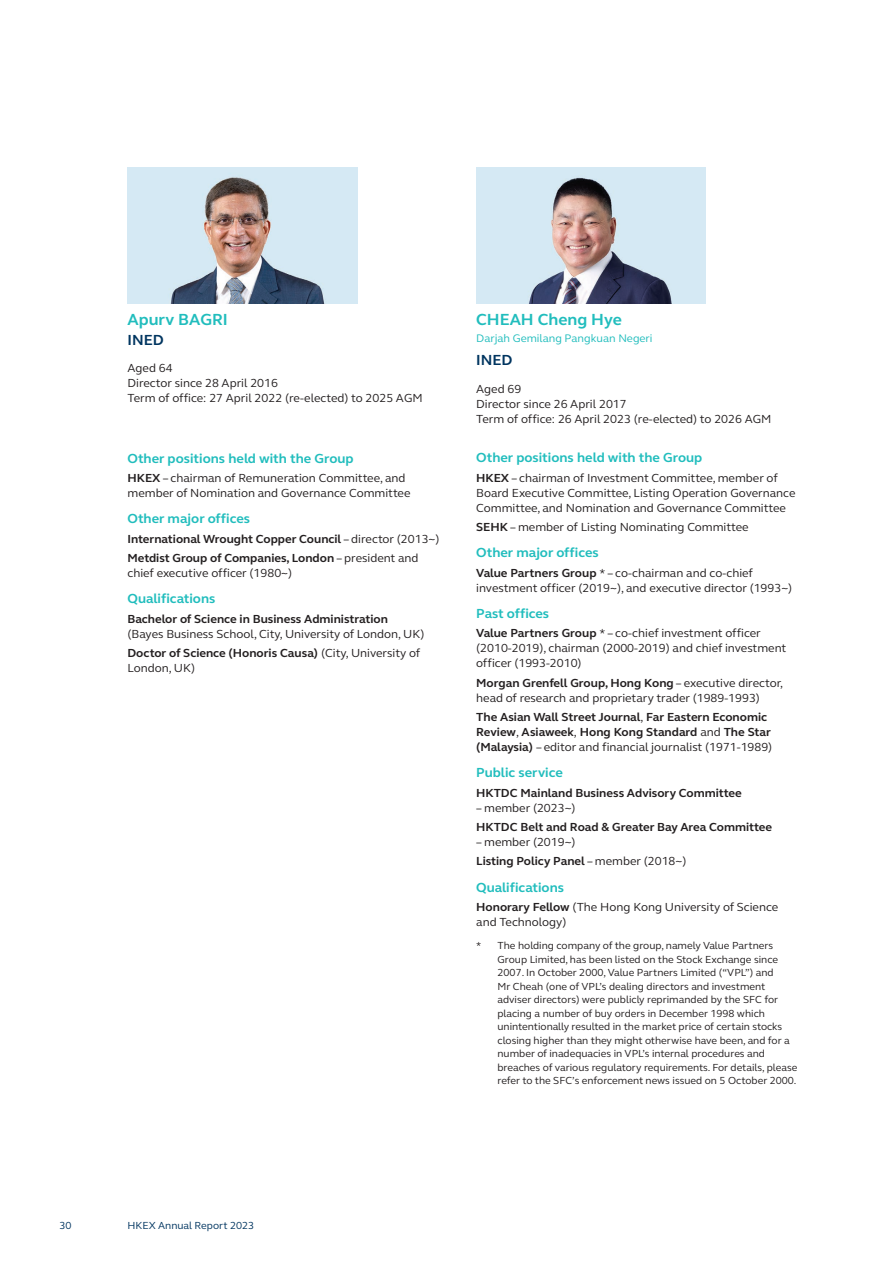
<style>
.page{position:relative;width:893px;height:1263px;background:#fff}
.page>*{position:absolute;margin:0;border:0;box-sizing:border-box;transform-origin:0 0}
.t1{font:700 16.5px "FS Elliot Pro";color:#21bdbd}
.t2{font:700 15px "FS Elliot Pro";color:#003560}
.t3{font:700 13.5px "FS Elliot Pro";color:#21bdbd}
.t4{font:12px/15px "FS Elliot Pro";color:#231f20}
.t5{font:700 12px/15px "FS Elliot Pro";color:#231f20}
.t6{font:11.25px "FS Elliot Pro";color:#21bdbd}
.t7{font:10.5px/13.5px "FS Elliot Pro";color:#231f20}
.t8{font:10.5px "FS Elliot Pro";color:#003560}
.s1{font-weight:700}
.s2{font-weight:400}
</style>
<div class="page">
<img style="left:128px;top:168px;width:229px;height:136px">
<img style="left:476px;top:168px;width:230px;height:136px">
<h1 class="t1" style="left:128px;top:308px;width:102px">Apurv BAGRI</h1>
<h1 class="t1" style="left:476px;top:308px;width:147px">CHEAH Cheng Hye</h1>
<p class="t2" style="left:128px;top:329px;width:38px">INED</p>
<p class="t2" style="left:476px;top:350px;width:38px">INED</p>
<p class="t6" style="left:476px;top:330px;width:178px">Darjah Gemilang Pangkuan Negeri</p>
<p class="t4" style="left:128px;top:360px;width:297px">Aged 64<br>Director since 28 April 2016<br>Term of office: 27 April 2022 (re-elected) to 2025 AGM</p>
<p class="t4" style="left:476px;top:381px;width:297px">Aged 69<br>Director since 26 April 2017<br>Term of office: 26 April 2023 (re-elected) to 2026 AGM</p>
<p class="t3" style="left:476px;top:449px;width:228px">Other positions held with the Group</p>
<p class="t4" style="left:476px;top:470px;width:321px"><span class="s1">HKEX</span> – chairman of Investment Committee, member of<br>Board Executive Committee, Listing Operation Governance<br>Committee, and Nomination and Governance Committee</p>
<p class="t4" style="left:476px;top:519px;width:274px"><span class="s1">SEHK</span> – member of Listing Nominating Committee</p>
<p class="t3" style="left:476px;top:544px;width:124px">Other major offices</p>
<p class="t4" style="left:476px;top:565px;width:318px"><span class="s1">Value Partners Group</span> * – co-chairman and co-chief investment officer (2019~), and executive director (1993~)</p>
<p class="t3" style="left:476px;top:604px;width:74px">Past offices</p>
<p class="t4" style="left:476px;top:625px;width:312px"><span class="s1">Value Partners Group</span> * – co-chief investment officer (2010-2019), chairman (2000-2019) and chief investment officer (1993-2010)</p>
<p class="t4" style="left:476px;top:675px;width:308px"><span class="s1">Morgan Grenfell Group, Hong Kong</span> – executive director, head of research and proprietary trader (1989-1993)</p>
<p class="t5" style="left:476px;top:709px;width:298px">The Asian Wall Street Journal<span class="s2">,</span> Far Eastern Economic<br>Review<span class="s2">,</span> Asiaweek<span class="s2">,</span> Hong Kong Standard <span class="s2">and</span> The Star (Malaysia) <span class="s2">– editor and financial journalist (1971-1989)</span></p>
<p class="t3" style="left:476px;top:764px;width:88px">Public service</p>
<p class="t5" style="left:476px;top:785px;width:267px">HKTDC Mainland Business Advisory Committee</p>
<p class="t4" style="left:476px;top:800px;width:101px">– member (2023~)</p>
<p class="t5" style="left:476px;top:819px;width:297px">HKTDC Belt and Road &amp; Greater Bay Area Committee</p>
<p class="t4" style="left:476px;top:832px;width:212px;line-height:19.2px">– member (2019~)<br><span class="s1">Listing Policy Panel</span> – member (2018~)</p>
<p class="t3" style="left:476px;top:878px;width:89px">Qualifications</p>
<p class="t4" style="left:476px;top:899px;width:304px"><span class="s1">Honorary Fellow</span> (The Hong Kong University of Science and Technology)</p>
<p class="t7" style="left:497px;top:939px;width:301px;text-indent:-21px">* The holding company of the group, namely Value Partners Group Limited, has been listed on the Stock Exchange since 2007. In October 2000, Value Partners Limited (“VPL”) and<br>Mr Cheah (one of VPL’s dealing directors and investment adviser directors) were publicly reprimanded by the SFC for placing a number of buy orders in December 1998 which unintentionally resulted in the market price of certain stocks closing higher than they might otherwise have been, and for a number of inadequacies in VPL’s internal procedures and breaches of various regulatory requirements. For details, please refer to the SFC’s enforcement news issued on 5 October 2000.</p>
<p class="t3" style="left:128px;top:449px;width:228px">Other positions held with the Group</p>
<p class="t4" style="left:128px;top:470px;width:284px"><span class="s1">HKEX</span> – chairman of Remuneration Committee, and member of Nomination and Governance Committee</p>
<p class="t3" style="left:128px;top:510px;width:124px">Other major offices</p>
<p class="t5" style="left:128px;top:529px;width:313px;line-height:19.2px">International Wrought Copper Council <span class="s2">– director (2013~)<br></span>Metdist Group of Companies, London <span class="s2">– president and</span></p>
<p class="t4" style="left:128px;top:565px;width:166px">chief executive officer (1980~)</p>
<p class="t3" style="left:128px;top:590px;width:89px">Qualifications</p>
<p class="t5" style="left:128px;top:611px;width:262px">Bachelor of Science in Business Administration</p>
<p class="t4" style="left:128px;top:624px;width:299px;line-height:19.2px">(Bayes Business School, City, University of London, UK)<br><span class="s1">Doctor of Science (Honoris Causa)</span> (City, University of</p>
<p class="t4" style="left:128px;top:660px;width:69px">London, UK)</p>
<p class="t8" style="left:60px;top:1218px;width:14px">30</p>
<p class="t8" style="left:128px;top:1218px;width:128px">HKEX Annual Report 2023</p>
</div>
